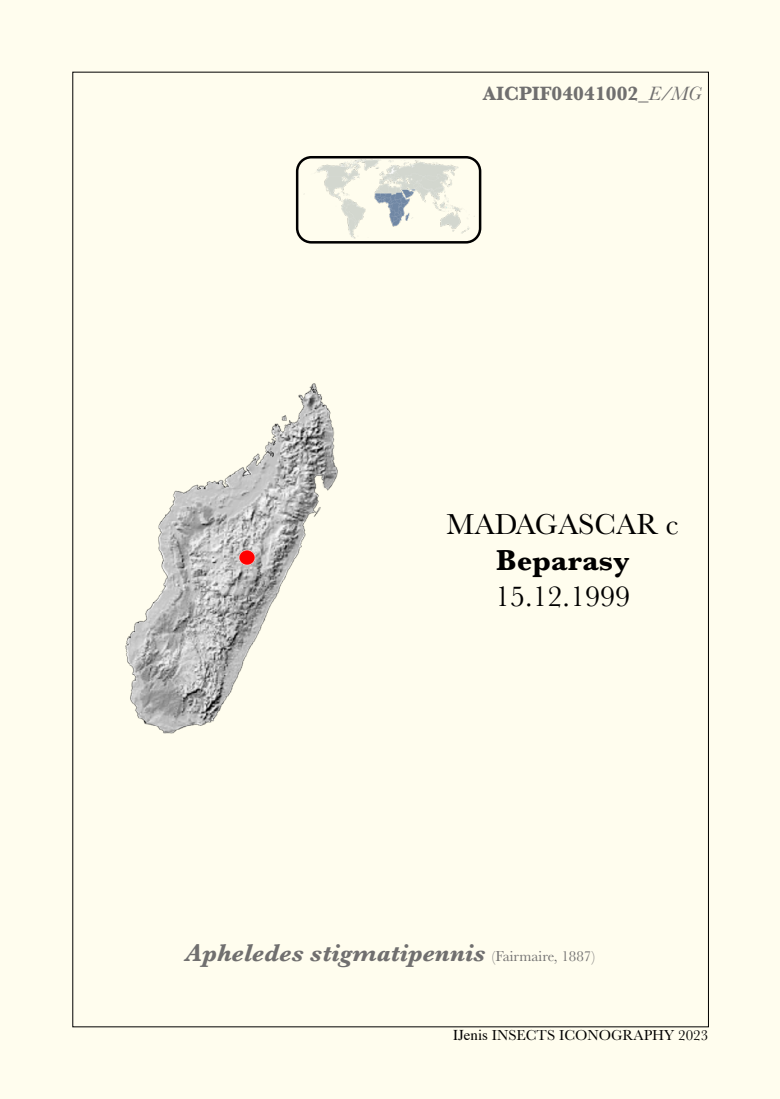
<style>
.page{position:relative;width:780px;height:1099px;background:#fff}
.page>*{position:absolute;margin:0;border:0;box-sizing:border-box;transform-origin:0 0}
.t1{font:30px "Baskerville";color:#000}
.t2{font:700 30px "Baskerville";color:#000}
.t3{font:italic 700 25px "Baskerville";color:#706f6f}
.t4{font:700 20px "Baskerville";color:#706f6f}
.t5{font:15px "Baskerville";color:#000}
.s1{font-weight:400;font-style:italic}
.s2{font-weight:400;font-style:normal;font-size:15px}
.s3{font-family:"Times"}
</style>
<div class="page">
<div style="left:0;top:0;width:780px;height:1098px;background:#fffdee"></div>
<img style="left:297px;top:159px;width:183px;height:81px">
<div style="left:296px;top:156px;width:185px;height:87px;border:2px solid #000;border-radius:14px"></div>
<img style="left:125px;top:383px;width:213px;height:351px">
<img style="left:240px;top:550px;width:14px;height:14px">
<p class="t4" style="left:483px;top:79px;width:219px">AICPIF04041002_<span class="s1">E/MG</span></p>
<p class="t1" style="left:446px;top:505px;width:233px">MADAGASCAR c</p>
<p class="t2" style="left:496px;top:539px;width:135px">Beparasy</p>
<p class="t1" style="left:495px;top:577px;width:136px">15.12.1999</p>
<p class="t3" style="left:185px;top:935px;width:411px">Apheledes stigmatipennis <span class="s2">(Fairmaire, 1887)</span></p>
<p class="t5" style="left:453px;top:1025px;width:257px"><span class="s3">IJenis</span> INSECTS ICONOGRAPHY 2023</p>
</div>
